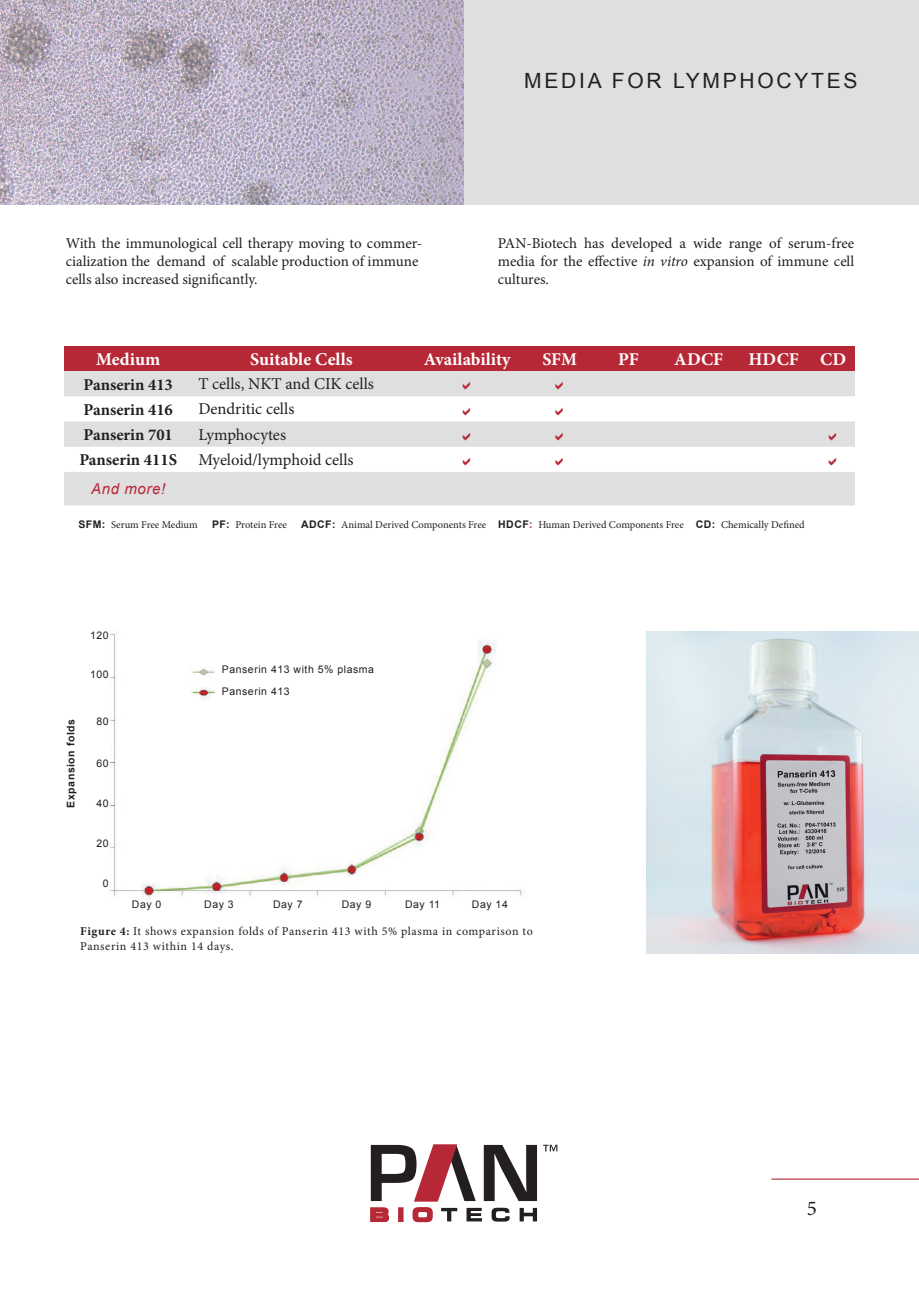
<style>
.page{position:relative;width:919px;height:1289px;background:#fff}
.page>*{position:absolute;margin:0;border:0;box-sizing:border-box;transform-origin:0 0}
.t1{font:21px "Arial";letter-spacing:.13em;color:#231f20}
.t2{font:21px "Minion Pro";color:#231f20}
.t3{font:700 18px "Minion Pro";color:#fff}
.t4{font:16.5px "Minion Pro";color:#231f20}
.t5{font:700 16.5px "Minion Pro";color:#231f20}
.t6{font:15px/18px "Minion Pro";color:#231f20}
.t7{font:italic 15px "Arial";letter-spacing:.04em;color:#b72837}
.t8{font:12px/14.4px "Minion Pro";letter-spacing:.05em;color:#231f20}
.t9{font:10.5px "Minion Pro";color:#231f20}
.t10{font:10.5px "Arial";letter-spacing:.05em;color:#231f20}
.t11{font:700 10.5px "Arial";letter-spacing:.05em;color:#231f20}
.s1{font-style:italic}
.s2{font-family:"Arial";font-weight:700}
.s3{font-family:"Arial";font-weight:700;color:#b72837}
.s4{font-weight:700}
</style>
<div class="page">
<svg style="left:543px;top:1144px;width:14px;height:7px"></svg>
<svg style="left:370px;top:1144px;width:167px;height:78px"></svg>
<div style="left:463px;top:0;width:455px;height:205px;background:#dfdfdf"></div>
<div style="left:64px;top:346px;width:790px;height:25px;background:#b72837"></div>
<svg style="left:64px;top:371px;width:790px;height:134px;fill:#dfdfdf"></svg>
<hr style="left:771px;top:1178px;width:147px;height:1px;background:#b72837">
<img style="left:109px;top:633px;width:413px;height:268px">
<img style="left:191px;top:666px;width:24px;height:33px">
<img style="left:0;top:0;width:463px;height:205px">
<img style="left:646px;top:631px;width:272px;height:322px">
<svg style="left:463px;top:382px;width:7px;height:8px"></svg>
<svg style="left:555px;top:382px;width:8px;height:8px"></svg>
<svg style="left:463px;top:407px;width:7px;height:8px"></svg>
<svg style="left:555px;top:407px;width:8px;height:8px"></svg>
<svg style="left:463px;top:432px;width:7px;height:8px"></svg>
<svg style="left:555px;top:432px;width:8px;height:8px"></svg>
<svg style="left:829px;top:432px;width:7px;height:8px"></svg>
<svg style="left:463px;top:457px;width:7px;height:8px"></svg>
<svg style="left:555px;top:457px;width:8px;height:8px"></svg>
<svg style="left:829px;top:457px;width:7px;height:8px"></svg>
<p class="t6" style="left:66px;top:234px;width:358px">With the immunological cell therapy moving to commer&shy;cialization the demand of scalable production of immune</p>
<p class="t6" style="left:66px;top:270px;width:193px">cells also increased significantly.</p>
<p class="t1" style="left:524px;top:67px;width:335px">MEDIA FOR LYMPHOCYTES</p>
<p class="t6" style="left:497px;top:234px;width:358px;text-align:justify">PAN-Biotech has developed a wide range of serum-free media for the effective <span class="s1">in vitro</span> expansion of immune cell cultures.</p>
<p class="t3" style="left:96px;top:346px;width:65px">Medium</p>
<p class="t3" style="left:250px;top:346px;width:104px">Suitable Cells</p>
<p class="t3" style="left:424px;top:346px;width:88px">Availability</p>
<p class="t3" style="left:542px;top:346px;width:36px">SFM</p>
<p class="t3" style="left:618px;top:346px;width:22px">PF</p>
<p class="t3" style="left:674px;top:346px;width:50px">ADCF</p>
<p class="t3" style="left:748px;top:346px;width:52px">HDCF</p>
<p class="t3" style="left:820px;top:346px;width:27px">CD</p>
<p class="t5" style="left:83px;top:373px;width:91px">Panserin 413</p>
<p class="t4" style="left:198px;top:373px;width:177px">T cells, NKT and CIK cells</p>
<p class="t5" style="left:83px;top:398px;width:91px">Panserin 416</p>
<p class="t4" style="left:198px;top:398px;width:97px">Dendritic cells</p>
<p class="t5" style="left:83px;top:423px;width:91px">Panserin 701</p>
<p class="t4" style="left:198px;top:423px;width:89px">Lymphocytes</p>
<p class="t5" style="left:79px;top:448px;width:99px">Panserin 411S</p>
<p class="t4" style="left:198px;top:448px;width:157px">Myeloid/lymphoid cells</p>
<p class="t7" style="left:91px;top:479px;width:75px">And more!</p>
<p class="t9" style="left:78px;top:518px;width:121px"><span class="s2">SFM:</span> Serum Free Medium</p>
<p class="t9" style="left:212px;top:518px;width:76px"><span class="s2">PF:</span> Protein Free</p>
<p class="t9" style="left:301px;top:518px;width:505px"><span class="s2">ADCF:</span> Animal Derived Components Free <span class="s2">HDCF</span><span class="s3">:</span> Human Derived Components Free <span class="s2">CD:</span> Chemically Defined</p>
<p class="t10" style="left:90px;top:628px;width:20px">120</p>
<p class="t10" style="left:90px;top:667px;width:20px">100</p>
<p class="t11" style="left:64px;top:807px;width:90px;rotate:-90deg">Expansion folds</p>
<p class="t10" style="left:97px;top:714px;width:14px">80</p>
<p class="t10" style="left:97px;top:756px;width:14px">60</p>
<p class="t10" style="left:97px;top:796px;width:14px">40</p>
<p class="t10" style="left:97px;top:836px;width:14px">20</p>
<p class="t10" style="left:103px;top:876px;width:7px">0</p>
<p class="t10" style="left:222px;top:662px;width:153px">Panserin 413 with 5% plasma</p>
<p class="t10" style="left:222px;top:684px;width:69px">Panserin 413</p>
<p class="t10" style="left:132px;top:897px;width:31px">Day 0</p>
<p class="t10" style="left:204px;top:897px;width:31px">Day 3</p>
<p class="t10" style="left:273px;top:897px;width:31px">Day 7</p>
<p class="t10" style="left:342px;top:897px;width:31px">Day 9</p>
<p class="t10" style="left:405px;top:897px;width:37px">Day 11</p>
<p class="t10" style="left:472px;top:897px;width:37px">Day 14</p>
<p class="t8" style="left:80px;top:924px;width:454px"><span class="s4">Figure 4:</span> It shows expansion folds of Panserin 413 with 5% plasma in comparison to<br>Panserin 413 within 14 days.</p>
<p class="t2" style="left:806px;top:1193px;width:12px">5</p>
</div>
